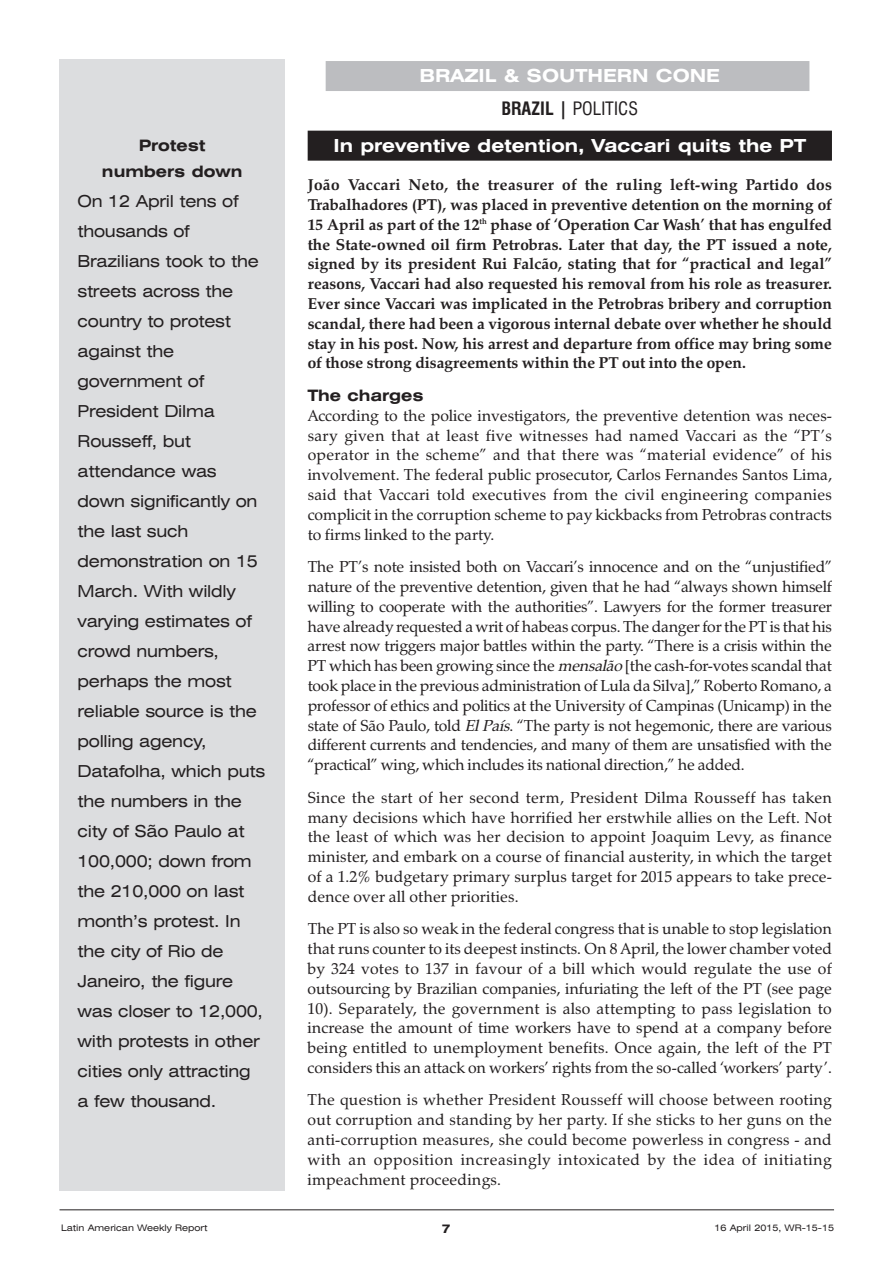
<style>
.page{position:relative;width:893px;height:1263px;background:#fff}
.page>*{position:absolute;margin:0;border:0;box-sizing:border-box;transform-origin:0 0}
.t1{font:700 expanded 18px/33.3px "Swiss 721 BT";color:#fff;text-align:center}
.t2{font:expanded 16.5px/30px "Swiss 721 BT";letter-spacing:-.015em;color:#231f20}
.t3{font:15.75px/19.8px "Zapf Calligraphic 801 BT";color:#231f20;text-align:justify}
.t4{font:700 15.75px/19.8px "Zapf Calligraphic 801 BT";color:#231f20;text-align:justify}
.t5{font:700 expanded 15.75px/25.5px "Swiss 721 BT";color:#231f20;text-align:center}
.t6{font:700 expanded 12px "Swiss 721 BT";color:#231f20}
.t7{font:expanded 9px "Swiss 721 BT";color:#231f20}
.s1{font-stretch:condensed;color:#231f20}
.s2{font-weight:400;font-stretch:condensed;color:#231f20}
.s3{font-style:italic}
</style>
<div class="page">
<div style="left:326px;top:61px;width:483px;height:30px;background:#bcbdc0"></div>
<div style="left:308px;top:131px;width:524px;height:30px;background:#231f20"></div>
<div style="left:60px;top:60px;width:225px;height:1131px;background:#dcdddf"></div>
<hr style="left:60px;top:1209px;width:774px;height:1px;background:#231f20">
<p class="t5" style="left:102px;top:133px;width:142px">Protest numbers down</p>
<p class="t2" style="left:78px;top:186px;width:189px">On 12 April tens of thousands of<br>Brazilians took to the streets across the country to protest against the government of<br>President Dilma<br>Rousseff, but attendance was down significantly on the last such demonstration on 15<br>March. With wildly varying estimates of crowd numbers, perhaps the most reliable source is the polling agency,<br>Datafolha, which puts the numbers in the city of São Paulo at<br>100,000; down from the 210,000 on last month’s protest. In the city of Rio de<br>Janeiro, the figure was closer to 12,000, with protests in other cities only attracting a few thousand.</p>
<p class="t1" style="left:420px;top:59px;width:302px">BRAZIL &amp; SOUTHERN CONE<br><span class="s1">BRAZIL |</span> <span class="s2">POLITICS</span></p>
<p class="t1" style="left:334px;top:129px;width:474px">In preventive detention, Vaccari quits the PT</p>
<p class="t4" style="left:308px;top:175px;width:526px">João Vaccari Neto, the treasurer of the ruling left-wing Partido dos Trabalhadores (PT), was placed in preventive detention on the morning of 15 April as part of the 12<sup>th</sup> phase of ‘Operation Car Wash’ that has engulfed the State-owned oil firm Petrobras. Later that day, the PT issued a note, signed by its president Rui Falcão, stating that for “practical and legal” reasons, Vaccari had also requested his removal from his role as treasurer.<br>Ever since Vaccari was implicated in the Petrobras bribery and corruption scandal, there had been a vigorous internal debate over whether he should stay in his post. Now, his arrest and departure from office may bring some of those strong disagreements within the PT out into the open.</p>
<p class="t5" style="left:308px;top:383px;width:117px">The charges</p>
<p class="t3" style="left:308px;top:405px;width:526px">According to the police investigators, the preventive detention was neces&shy;sary given that at least five witnesses had named Vaccari as the “PT’s operator in the scheme” and that there was “material evidence” of his involvement. The federal public prosecutor, Carlos Fernandes Santos Lima, said that Vaccari told executives from the civil engineering companies complicit in the corruption scheme to pay kickbacks from Petrobras contracts to firms linked to the party.</p>
<p class="t3" style="left:308px;top:557px;width:526px">The PT’s note insisted both on Vaccari’s innocence and on the “unjustified” nature of the preventive detention, given that he had “always shown himself willing to cooperate with the authorities”. Lawyers for the former treasurer have already requested a writ of habeas corpus. The danger for the PT is that his arrest now triggers major battles within the party. “There is a crisis within the PT which has been growing since the <span class="s3">mensalão</span>[the cash-for-votes scandal that took place in the previous administration of Lula da Silva],” Roberto Romano, a professor of ethics and politics at the University of Campinas (Unicamp) in the state of São Paulo, told <span class="s3">ElPaís</span>. “The party is not hegemonic, there are various different currents and tendencies, and many of them are unsatisfied with the “practical” wing, which includes its national direction,” he added.</p>
<p class="t3" style="left:308px;top:787px;width:526px">Since the start of her second term, President Dilma Rousseff has taken many decisions which have horrified her erstwhile allies on the Left. Not the least of which was her decision to appoint Joaquim Levy, as finance minister, and embark on a course of financial austerity, in which the target of a 1.2% budgetary primary surplus target for 2015 appears to take prece&shy;dence over all other priorities.</p>
<p class="t3" style="left:308px;top:919px;width:526px">The PT is also so weak in the federal congress that is unable to stop legislation that runs counter to its deepest instincts. On 8 April, the lower chamber voted by 324 votes to 137 in favour of a bill which would regulate the use of outsourcing by Brazilian companies, infuriating the left of the PT (see page 10). Separately, the government is also attempting to pass legislation to increase the amount of time workers have to spend at a company before being entitled to unemployment benefits. Once again, the left of the PT considers this an attack on workers’ rights from the so-called ‘workers’ party’.</p>
<p class="t3" style="left:308px;top:1090px;width:526px">The question is whether President Rousseff will choose between rooting out corruption and standing by her party. If she sticks to her guns on the anti-corruption measures, she could become powerless in congress - and with an opposition increasingly intoxicated by the idea of initiating impeachment proceedings.</p>
<p class="t7" style="left:61px;top:1223px;width:148px">Latin American Weekly Report</p>
<p class="t6" style="left:442px;top:1221px;width:10px">7</p>
<p class="t7" style="left:714px;top:1223px;width:121px">16 April 2015, WR-15-15</p>
</div>
